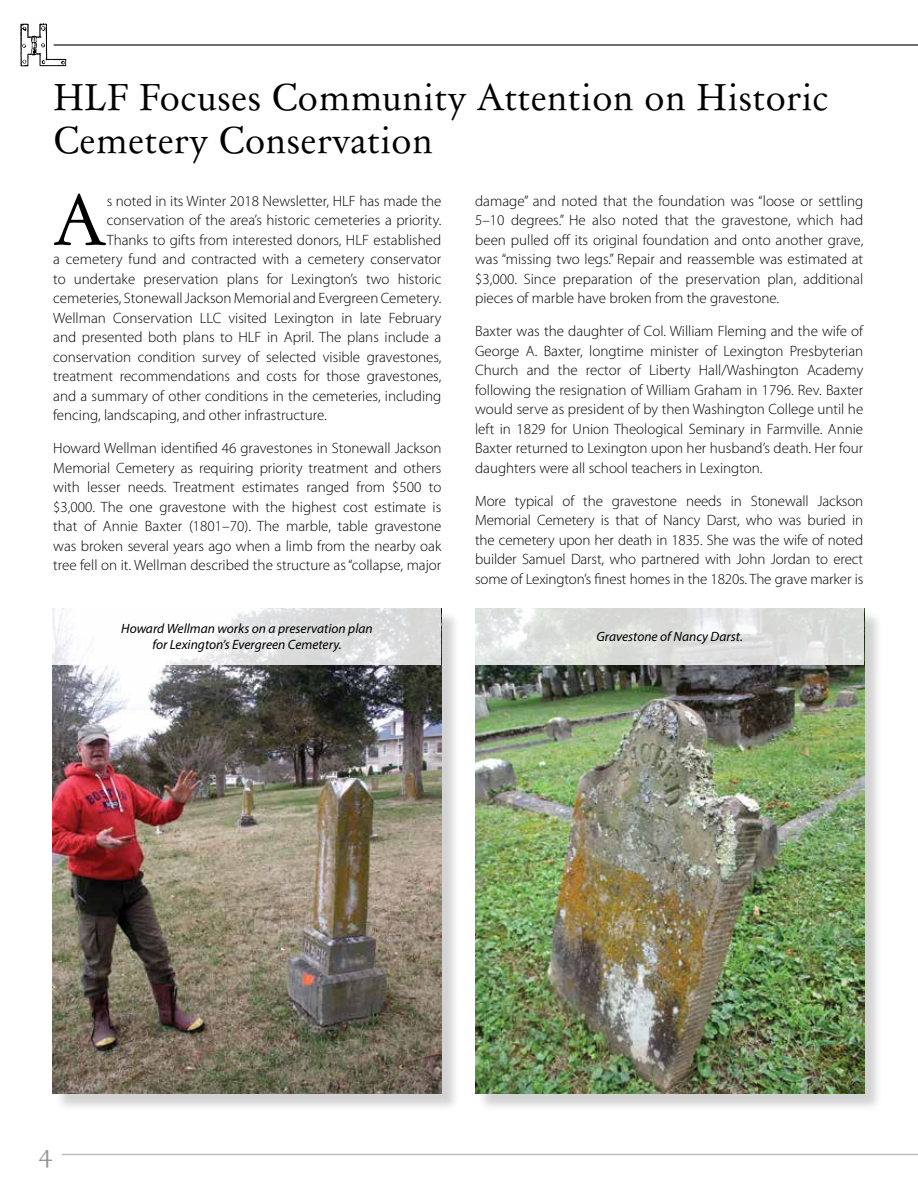
<style>
.page{position:relative;width:918px;height:1188px;background:#fff}
.page>*{position:absolute;margin:0;border:0;box-sizing:border-box;transform-origin:0 0}
.t1{font:68.85px "Day Roman";color:#000}
.t2{font:35.85px/43px "Day Roman";color:#000}
.t3{font:24px "Day Roman";color:#939598}
.t4{font:300 15px/19.5px "Myriad Pro";color:#000;text-align:justify}
.t5{font:italic 13.5px/16.2px "Myriad Pro";color:#000;text-align:center}
</style>
<div class="page">
<hr style="left:63px;top:1154px;width:855px;height:1px;background:#bcbec0">
<svg style="left:21px;top:24px;width:45px;height:42px"></svg>
<hr style="left:54px;top:44px;width:864px;height:2px;background:#000">
<div style="left:55px;top:611px;width:405px;height:501px;background:#000;opacity:.18"></div>
<img style="left:53px;top:664px;width:388px;height:429px">
<svg style="left:53px;top:608px;width:388px;height:56px"></svg>
<div style="left:478px;top:611px;width:405px;height:501px;background:#000;opacity:.18"></div>
<img style="left:475px;top:664px;width:389px;height:429px">
<svg style="left:475px;top:608px;width:389px;height:56px;background:#dee0de"></svg>
<h2 class="t2" style="left:53px;top:75px;width:777px">HLF Focuses Community Attention on Historic<br>Cemetery Conservation</h2>
<h1 class="t1" style="left:53px;top:176px;width:55px">A</h1>
<p class="t4" style="left:107px;top:191px;width:336px">s noted in its Winter 2018 Newsletter, HLF has made the</p>
<p class="t4" style="left:107px;top:211px;width:336px">conservation of the area’s historic cemeteries a priority.</p>
<p class="t4" style="left:107px;top:230px;width:336px">Thanks to gifts from interested donors, HLF established</p>
<p class="t4" style="left:53px;top:250px;width:390px">a cemetery fund and contracted with a cemetery conservator</p>
<p class="t4" style="left:53px;top:269px;width:390px">to undertake preservation plans for Lexington’s two historic</p>
<p class="t4" style="left:53px;top:289px;width:390px">cemeteries, Stonewall Jackson Memorial and Evergreen Cemetery.</p>
<p class="t4" style="left:53px;top:308px;width:390px">Wellman Conservation LLC visited Lexington in late February</p>
<p class="t4" style="left:53px;top:328px;width:390px">and presented both plans to HLF in April. The plans include a</p>
<p class="t4" style="left:53px;top:347px;width:390px">conservation condition survey of selected visible gravestones,</p>
<p class="t4" style="left:53px;top:367px;width:390px">treatment recommendations and costs for those gravestones,</p>
<p class="t4" style="left:53px;top:386px;width:390px">and a summary of other conditions in the cemeteries, including</p>
<p class="t4" style="left:53px;top:406px;width:275px">fencing, landscaping, and other infrastructure.</p>
<p class="t4" style="left:53px;top:439px;width:390px">Howard Wellman identified 46 gravestones in Stonewall Jackson Memorial Cemetery as requiring priority treatment and others with lesser needs. Treatment estimates ranged from $500 to $3,000. The one gravestone with the highest cost estimate is that of Annie Baxter (1801–70). The marble, table gravestone was broken several years ago when a limb from the nearby oak tree fell on it. Wellman described the structure as “collapse, major</p>
<p class="t4" style="left:475px;top:191px;width:390px">damage” and noted that the foundation was “loose or settling 5–10 degrees.” He also noted that the gravestone, which had been pulled off its original foundation and onto another grave, was “missing two legs.” Repair and reassemble was estimated at $3,000. Since preparation of the preservation plan, additional pieces of marble have broken from the gravestone.</p>
<p class="t4" style="left:475px;top:322px;width:390px">Baxter was the daughter of Col. William Fleming and the wife of George A. Baxter, longtime minister of Lexington Presbyterian Church and the rector of Liberty Hall/Washington Academy following the resignation of William Graham in 1796. Rev. Baxter would serve as president of by then Washington College until he left in 1829 for Union Theological Seminary in Farmville. Annie Baxter returned to Lexington upon her husband’s death. Her four daughters were all school teachers in Lexington.</p>
<p class="t4" style="left:475px;top:491px;width:390px">More typical of the gravestone needs in Stonewall Jackson Memorial Cemetery is that of Nancy Darst, who was buried in the cemetery upon her death in 1835. She was the wife of noted builder Samuel Darst, who partnered with John Jordan to erect some of Lexington’s finest homes in the 1820s. The grave marker is</p>
<p class="t5" style="left:121px;top:620px;width:253px">Howard Wellman works on a preservation plan for Lexington’s Evergreen Cemetery.</p>
<p class="t5" style="left:597px;top:629px;width:148px">Gravestone of Nancy Darst.</p>
<h3 class="t3" style="left:39px;top:1137px;width:15px">4</h3>
</div>
